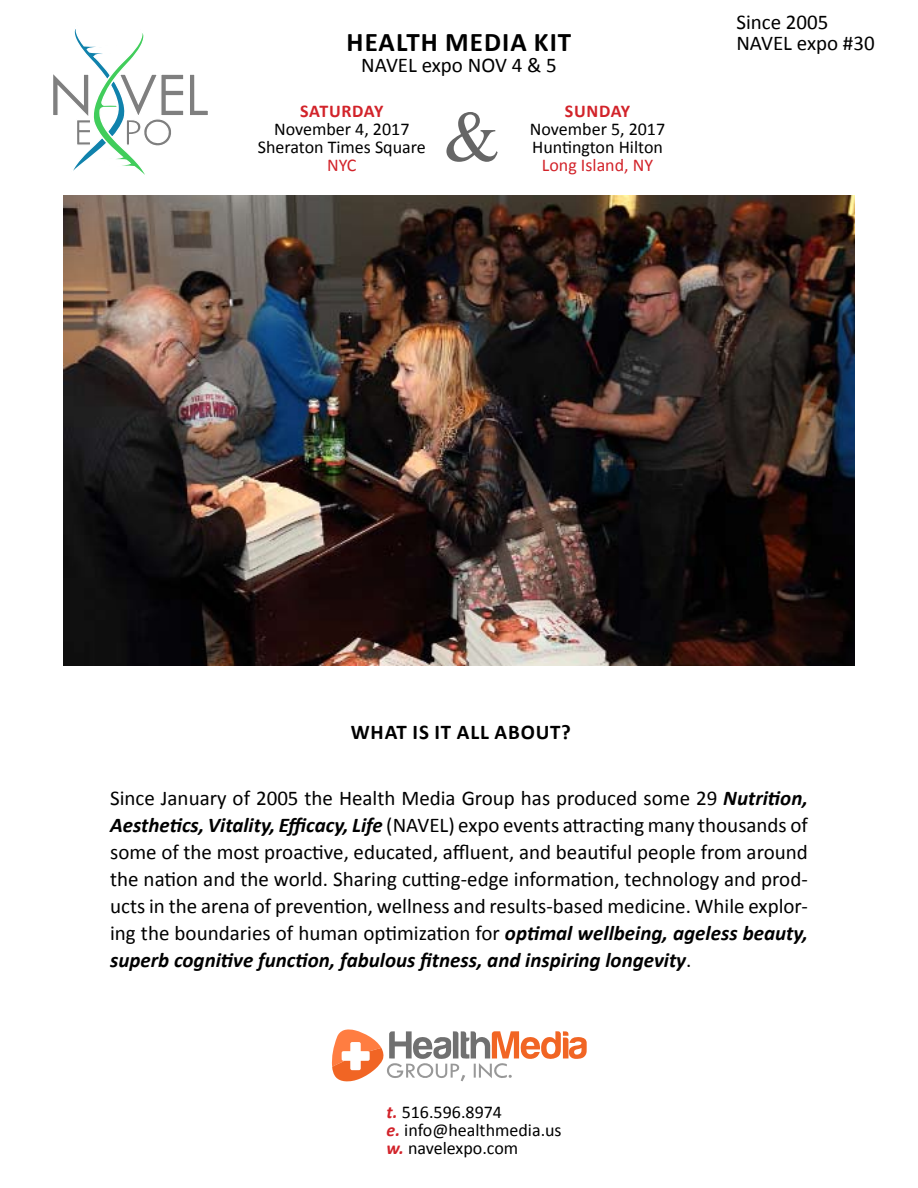
<style>
.page{position:relative;width:918px;height:1188px;background:#fff}
.page>*{position:absolute;margin:0;border:0;box-sizing:border-box;transform-origin:0 0}
.t1{font:72px "Times New Roman";color:#000}
.t2{font:700 27px "Calibri";letter-spacing:.04em;color:#000}
.t3{font:21px/27px "Calibri";color:#000;text-align:justify}
.t4{font:700 21px "Calibri";letter-spacing:.04em;color:#000}
.t5{font:18px/18px "Calibri";color:#000}
.t6{font:18px "Calibri";color:#d2232a}
.t7{font:700 18px "Calibri";letter-spacing:.04em;color:#d2232a}
.s1{font-weight:700;font-style:italic}
.s2{font-weight:700;font-style:italic;color:#d2232a}
</style>
<div class="page">
<img style="left:63px;top:195px;width:792px;height:470px">
<svg style="left:53px;top:29px;width:155px;height:146px"></svg>
<svg style="left:331px;top:1029px;width:256px;height:53px"></svg>
<p class="t2" style="left:347px;top:23px;width:226px">HEALTH MEDIA KIT</p>
<p class="t3" style="left:361px;top:51px;width:197px">NAVEL expo NOV 4 &amp; 5</p>
<p class="t7" style="left:300px;top:99px;width:84px">SATURDAY</p>
<p class="t5" style="left:258px;top:120px;width:170px;text-align:center">November 4, 2017<br>Sheraton Times Square</p>
<p class="t6" style="left:327px;top:153px;width:31px">NYC</p>
<h1 class="t1" style="left:444px;top:86px;width:58px">&amp;</h1>
<p class="t7" style="left:565px;top:99px;width:67px">SUNDAY</p>
<p class="t5" style="left:530px;top:120px;width:137px">November 5, 2017<br>Huntington Hilton</p>
<p class="t6" style="left:542px;top:153px;width:113px">Long Island, NY</p>
<p class="t3" style="left:736px;top:11px;width:140px;line-height:21px">Since 2005<br>NAVEL expo #30</p>
<p class="t4" style="left:351px;top:718px;width:222px">WHAT IS IT ALL ABOUT?</p>
<p class="t3" style="left:110px;top:784px;width:699px">Since January of 2005 the Health Media Group has produced some 29 <span class="s1">Nutrition, Aesthetics, Vitality, Efficacy, Life</span> (NAVEL) expo events attracting many thousands of some of the most proactive, educated, affluent, and beautiful people from around the nation and the world. Sharing cutting-edge information, technology and prod&shy;ucts in the arena of prevention, wellness and results-based medicine. While explor&shy;ing the boundaries of human optimization for <span class="s1">optimal wellbeing, ageless beauty, superb cognitive function, fabulous fitness, and inspiring longevity</span>.</p>
<p class="t5" style="left:387px;top:1102px;width:177px"><span class="s2">t.</span> 516.596.8974<br><span class="s2">e.</span> info@healthmedia.us <span class="s2">w.</span> navelexpo.com</p>
</div>
